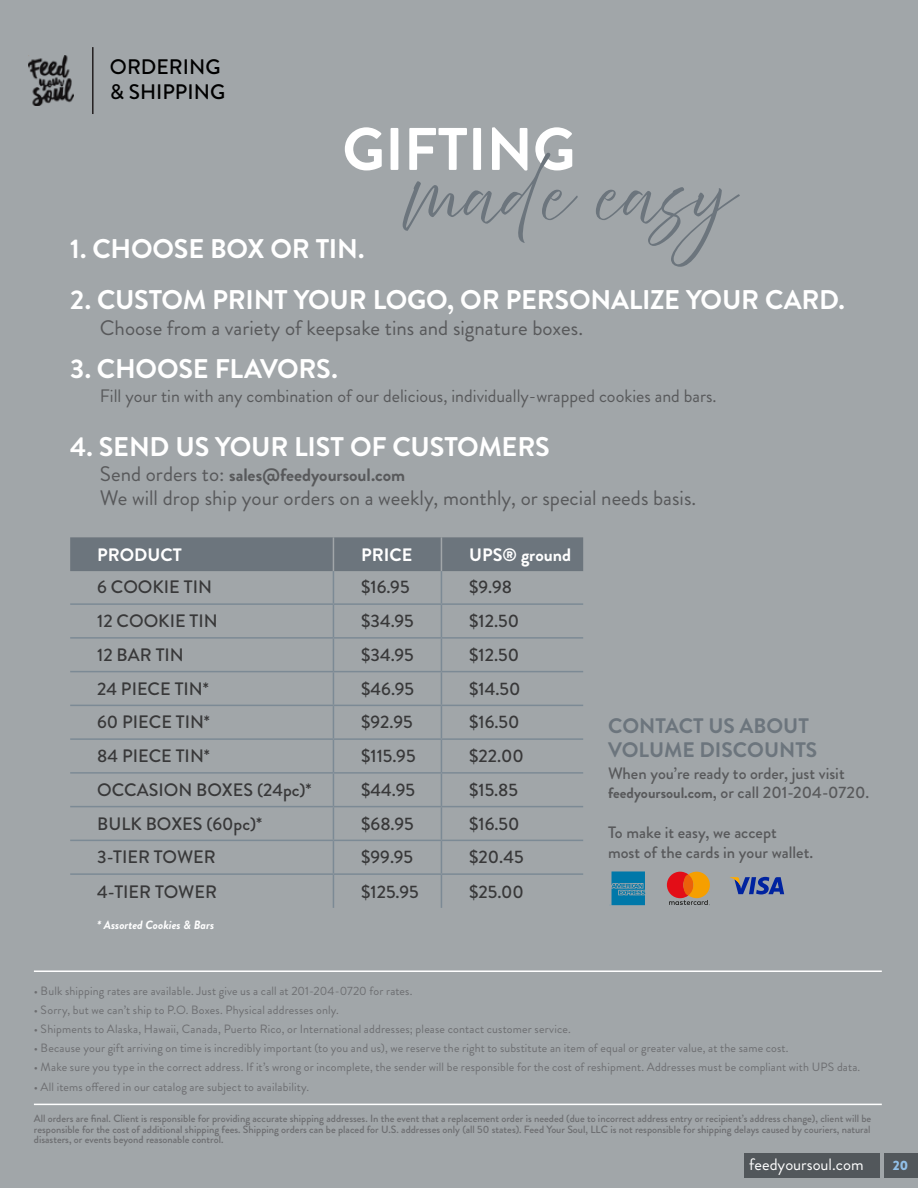
<style>
.page{position:relative;width:918px;height:1188px;background:#a1a6a9}
.page>*{position:absolute;margin:0;border:0;box-sizing:border-box;transform-origin:0 0}
.t1{font:63px "Abovethe Beyond Script";color:#6c757d}
.t2{font:700 60px "Brandon Grotesque";color:#fff}
.t3{font:700 27px "Brandon Grotesque";letter-spacing:-.01em;color:#fff}
.t4{font:21px "Brandon Grotesque";color:#58595b}
.t5{font:700 21px/24px "Brandon Grotesque";color:#6c757d}
.t6{font:500 21px/25.2px "Brandon Grotesque";color:#000}
.t7{font:500 18px "Brandon Grotesque";color:#383839}
.t8{font:18px "Brandon Grotesque";color:#58595b}
.t9{font:700 18px "Brandon Grotesque";letter-spacing:-.005em;color:#58595b}
.t10{font:700 18px "Brandon Grotesque";color:#fff}
.t11{font:500 16.5px/19.8px "Brandon Grotesque";color:#58595b}
.t12{font:16.5px "Brandon Grotesque";color:#fff}
.t13{font:900 13.5px "Brandon Grotesque";color:#92c0e9}
.t14{font:12px "Brandon Grotesque";letter-spacing:.015em;color:#6d6e71}
.t15{font:italic 700 12px "Brandon Grotesque";color:#fff}
.t16{font:500 10.5px/10.5px "Brandon Grotesque";color:#6d6e71;text-align:justify}
.s1{font-weight:400;font-size:21px}
.s2{font-weight:700;font-size:15px}
</style>
<div class="page">
<div style="left:745px;top:1153px;width:135px;height:25px;background:#52575b"></div>
<div style="left:884px;top:1153px;width:34px;height:25px;background:#52575b"></div>
<div style="left:70px;top:537px;width:513px;height:34px;background:#6c757d"></div>
<hr style="left:333px;top:537px;width:1px;height:34px;background:#a1a6a9">
<hr style="left:441px;top:537px;width:1px;height:34px;background:#a1a6a9">
<hr style="left:333px;top:571px;width:1px;height:32px;background:#7c8a95">
<hr style="left:441px;top:571px;width:1px;height:32px;background:#7c8a95">
<hr style="left:70px;top:603px;width:263px;height:2px;background:#7c8a95">
<hr style="left:333px;top:603px;width:108px;height:2px;background:#7c8a95">
<hr style="left:333px;top:605px;width:1px;height:32px;background:#7c8a95">
<hr style="left:441px;top:603px;width:142px;height:2px;background:#7c8a95">
<hr style="left:441px;top:605px;width:1px;height:32px;background:#7c8a95">
<hr style="left:70px;top:637px;width:263px;height:2px;background:#7c8a95">
<hr style="left:333px;top:637px;width:108px;height:2px;background:#7c8a95">
<hr style="left:333px;top:639px;width:1px;height:32px;background:#7c8a95">
<hr style="left:441px;top:637px;width:142px;height:2px;background:#7c8a95">
<hr style="left:441px;top:639px;width:1px;height:32px;background:#7c8a95">
<hr style="left:70px;top:671px;width:263px;height:1px;background:#7c8a95">
<hr style="left:333px;top:671px;width:108px;height:1px;background:#7c8a95">
<hr style="left:333px;top:672px;width:1px;height:33px;background:#7c8a95">
<hr style="left:441px;top:671px;width:142px;height:1px;background:#7c8a95">
<hr style="left:441px;top:672px;width:1px;height:33px;background:#7c8a95">
<hr style="left:70px;top:705px;width:263px;height:1px;background:#7c8a95">
<hr style="left:333px;top:705px;width:108px;height:1px;background:#7c8a95">
<hr style="left:333px;top:706px;width:1px;height:32px;background:#7c8a95">
<hr style="left:441px;top:705px;width:142px;height:1px;background:#7c8a95">
<hr style="left:441px;top:706px;width:1px;height:32px;background:#7c8a95">
<hr style="left:70px;top:738px;width:263px;height:2px;background:#7c8a95">
<hr style="left:333px;top:738px;width:108px;height:2px;background:#7c8a95">
<hr style="left:333px;top:740px;width:1px;height:32px;background:#7c8a95">
<hr style="left:441px;top:738px;width:142px;height:2px;background:#7c8a95">
<hr style="left:441px;top:740px;width:1px;height:32px;background:#7c8a95">
<hr style="left:70px;top:772px;width:263px;height:2px;background:#7c8a95">
<hr style="left:333px;top:772px;width:108px;height:2px;background:#7c8a95">
<hr style="left:333px;top:774px;width:1px;height:32px;background:#7c8a95">
<hr style="left:441px;top:772px;width:142px;height:2px;background:#7c8a95">
<hr style="left:441px;top:774px;width:1px;height:32px;background:#7c8a95">
<hr style="left:70px;top:806px;width:263px;height:1px;background:#7c8a95">
<hr style="left:333px;top:806px;width:108px;height:1px;background:#7c8a95">
<hr style="left:333px;top:807px;width:1px;height:33px;background:#7c8a95">
<hr style="left:441px;top:806px;width:142px;height:1px;background:#7c8a95">
<hr style="left:441px;top:807px;width:1px;height:33px;background:#7c8a95">
<hr style="left:70px;top:840px;width:263px;height:1px;background:#7c8a95">
<hr style="left:333px;top:840px;width:108px;height:1px;background:#7c8a95">
<hr style="left:333px;top:841px;width:1px;height:32px;background:#7c8a95">
<hr style="left:441px;top:840px;width:142px;height:1px;background:#7c8a95">
<hr style="left:441px;top:841px;width:1px;height:32px;background:#7c8a95">
<hr style="left:70px;top:873px;width:263px;height:2px;background:#7c8a95">
<hr style="left:333px;top:873px;width:108px;height:2px;background:#7c8a95">
<hr style="left:333px;top:875px;width:1px;height:33px;background:#7c8a95">
<hr style="left:441px;top:873px;width:142px;height:2px;background:#7c8a95">
<hr style="left:441px;top:875px;width:1px;height:33px;background:#7c8a95">
<hr style="left:34px;top:1104px;width:848px;height:1px;background:#fff">
<hr style="left:34px;top:970px;width:848px;height:2px;background:#fff">
<svg style="left:611px;top:871px;width:34px;height:34px"></svg>
<svg style="left:667px;top:872px;width:43px;height:33px"></svg>
<svg style="left:730px;top:877px;width:54px;height:17px"></svg>
<img style="left:28px;top:56px;width:45px;height:49px">
<hr style="left:92px;top:47px;width:2px;height:67px;background:#231f20">
<h3 class="t6" style="left:110px;top:54px;width:117px">ORDERING &amp; SHIPPING</h3>
<h2 class="t2" style="left:342px;top:107px;width:235px">GIFTING</h2>
<h1 class="t1" style="left:406px;top:156px;width:326px">made easy</h1>
<h3 class="t3" style="left:70px;top:230px;width:296px">1. CHOOSE BOX OR TIN.</h3>
<h3 class="t3" style="left:70px;top:281px;width:776px">2. CUSTOM PRINT YOUR LOGO, OR PERSONALIZE YOUR CARD.</h3>
<h3 class="t4" style="left:100px;top:313px;width:485px">Choose from a variety of keepsake tins and signature boxes.</h3>
<h3 class="t3" style="left:70px;top:350px;width:269px">3. CHOOSE FLAVORS.</h3>
<h3 class="t8" style="left:100px;top:383px;width:618px">Fill your tin with any combination of our delicious, individually-wrapped cookies and bars.</h3>
<h3 class="t3" style="left:70px;top:428px;width:481px">4. SEND US YOUR LIST OF CUSTOMERS</h3>
<h3 class="t9" style="left:100px;top:462px;width:307px"><span class="s1">Send orders to:</span> sales@feedyoursoul.com</h3>
<h3 class="t4" style="left:100px;top:483px;width:598px">We will drop ship your orders on a weekly, monthly, or special needs basis.</h3>
<h3 class="t10" style="left:97px;top:542px;width:86px">PRODUCT</h3>
<h3 class="t10" style="left:361px;top:542px;width:53px">PRICE</h3>
<h3 class="t10" style="left:469px;top:542px;width:104px">UPS® ground</h3>
<h3 class="t7" style="left:97px;top:575px;width:116px">6 COOKIE TIN</h3>
<h3 class="t7" style="left:361px;top:575px;width:50px">$16.95</h3>
<h3 class="t7" style="left:469px;top:575px;width:44px">$9.98</h3>
<h3 class="t7" style="left:97px;top:609px;width:122px">12 COOKIE TIN</h3>
<h3 class="t7" style="left:361px;top:609px;width:54px">$34.95</h3>
<h3 class="t7" style="left:469px;top:609px;width:51px">$12.50</h3>
<h3 class="t7" style="left:97px;top:642px;width:88px">12 BAR TIN</h3>
<h3 class="t7" style="left:361px;top:642px;width:54px">$34.95</h3>
<h3 class="t7" style="left:469px;top:642px;width:51px">$12.50</h3>
<h3 class="t7" style="left:97px;top:676px;width:113px">24 PIECE TIN*</h3>
<h3 class="t7" style="left:361px;top:676px;width:54px">$46.95</h3>
<h3 class="t7" style="left:469px;top:676px;width:53px">$14.50</h3>
<h3 class="t7" style="left:97px;top:710px;width:114px">60 PIECE TIN*</h3>
<h3 class="t7" style="left:361px;top:710px;width:53px">$92.95</h3>
<h3 class="t7" style="left:469px;top:710px;width:52px">$16.50</h3>
<h3 class="t7" style="left:97px;top:744px;width:114px">84 PIECE TIN*</h3>
<h3 class="t7" style="left:361px;top:744px;width:56px">$115.95</h3>
<h3 class="t7" style="left:469px;top:744px;width:56px">$22.00</h3>
<h3 class="t7" style="left:97px;top:777px;width:216px">OCCASION BOXES (24pc)*</h3>
<h3 class="t7" style="left:361px;top:777px;width:55px">$44.95</h3>
<h3 class="t7" style="left:469px;top:777px;width:50px">$15.85</h3>
<h3 class="t7" style="left:97px;top:811px;width:167px">BULK BOXES (60pc)*</h3>
<h3 class="t7" style="left:361px;top:811px;width:54px">$68.95</h3>
<h3 class="t7" style="left:469px;top:811px;width:52px">$16.50</h3>
<h3 class="t7" style="left:97px;top:845px;width:120px">3-TIER TOWER</h3>
<h3 class="t7" style="left:361px;top:845px;width:53px">$99.95</h3>
<h3 class="t7" style="left:469px;top:845px;width:56px">$20.45</h3>
<h3 class="t7" style="left:97px;top:879px;width:121px">4-TIER TOWER</h3>
<h3 class="t7" style="left:361px;top:879px;width:59px">$125.95</h3>
<h3 class="t7" style="left:469px;top:879px;width:56px">$25.00</h3>
<p class="t15" style="left:97px;top:916px;width:118px">* Assorted Cookies &amp; Bars</p>
<h3 class="t5" style="left:608px;top:714px;width:211px">CONTACT US ABOUT<br>VOLUME DISCOUNTS</h3>
<h3 class="t11" style="left:608px;top:763px;width:263px">When you’re ready to order, just visit <span class="s2">feedyoursoul.com</span>, or call 201-204-0720.</h3>
<h3 class="t11" style="left:608px;top:823px;width:207px">To make it easy, we accept<br>most of the cards in your wallet.</h3>
<p class="t14" style="left:34px;top:982px;width:380px">• Bulk shipping rates are available. Just give us a call at 201-204-0720 for rates.</p>
<p class="t14" style="left:34px;top:1001px;width:307px">• Sorry, but we can’t ship to P.O. Boxes. Physical addresses only.</p>
<p class="t14" style="left:34px;top:1021px;width:538px">• Shipments to Alaska, Hawaii, Canada, Puerto Rico, or International addresses; please contact customer service.</p>
<p class="t14" style="left:34px;top:1040px;width:756px">• Because your gift arriving on time is incredibly important (to you and us), we reserve the right to substitute an item of equal or greater value, at the same cost.</p>
<p class="t14" style="left:34px;top:1059px;width:828px">• Make sure you type in the correct address. If it’s wrong or incomplete, the sender will be responsible for the cost of reshipment. Addresses must be compliant with UPS data.</p>
<p class="t14" style="left:34px;top:1078px;width:277px">• All items offered in our catalog are subject to availability.</p>
<p class="t16" style="left:34px;top:1113px;width:839px">All orders are final. Client is responsible for providing accurate shipping addresses. In the event that a replacement order is needed (due to incorrect address entry or recipient’s address change), client will be responsible for the cost of additional shipping fees. Shipping orders can be placed for U.S. addresses only (all 50 states). Feed Your Soul, LLC is not responsible for shipping delays caused by couriers, natural disasters, or events beyond reasonable control.</p>
<h3 class="t12" style="left:749px;top:1153px;width:116px">feedyoursoul.com</h3>
<p class="t13" style="left:893px;top:1156px;width:17px">20</p>
</div>
